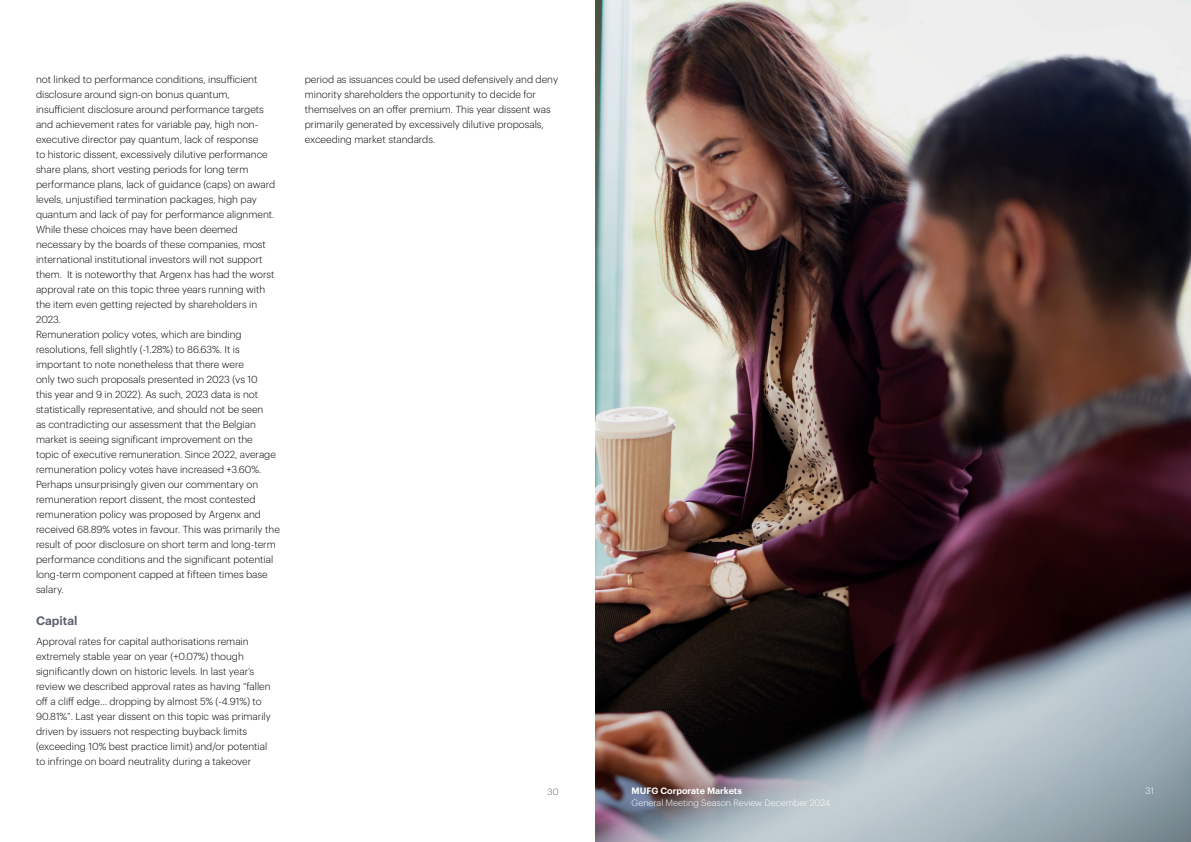
<style>
.page{position:relative;width:1191px;height:842px;background:#fff}
.page>*{position:absolute;margin:0;border:0;box-sizing:border-box;transform-origin:0 0}
.t1{font:600 12px "Graphik";color:#5d6071}
.t2{font:300 10px/15px "Graphik";color:#000}
.t3{font:300 9px "Graphik";color:#fff}
.t4{font:600 9px "Graphik";color:#fff}
.t5{font:300 9px "Graphik";color:#5d6071}
</style>
<div class="page">
<img style="left:595px;top:0;width:596px;height:842px">
<p class="t2" style="left:36px;top:71px;width:245px">not linked to performance conditions, insufficient disclosure around sign-on bonus quantum, insufficient disclosure around performance targets and achievement rates for variable pay, high non&shy;executive director pay quantum, lack of response<br>to historic dissent, excessively dilutive performance share plans, short vesting periods for long term performance plans, lack of guidance (caps) on award levels, unjustified termination packages, high pay quantum and lack of pay for performance alignment.<br>While these choices may have been deemed necessary by the boards of these companies, most international institutional investors will not support them. It is noteworthy that Argenx has had the worst approval rate on this topic three years running with the item even getting rejected by shareholders in 2023.<br>Remuneration policy votes, which are binding resolutions, fell slightly (-1.28%) to 86.63%. It is important to note nonetheless that there were<br>only two such proposals presented in 2023 (vs 10<br>this year and 9 in 2022). As such, 2023 data is not statistically representative, and should not be seen<br>as contradicting our assessment that the Belgian market is seeing significant improvement on the<br>topic of executive remuneration. Since 2022, average remuneration policy votes have increased +3.60%.<br>Perhaps unsurprisingly given our commentary on remuneration report dissent, the most contested remuneration policy was proposed by Argenx and received 68.89% votes in favour. This was primarily the result of poor disclosure on short term and long-term performance conditions and the significant potential long-term component capped at fifteen times base salary.</p>
<p class="t1" style="left:36px;top:611px;width:43px">Capital</p>
<p class="t2" style="left:36px;top:633px;width:236px">Approval rates for capital authorisations remain extremely stable year on year (+0.07%) though significantly down on historic levels. In last year’s review we described approval rates as having “fallen off a cliff edge… dropping by almost 5% (-4.91%) to 90.81%”. Last year dissent on this topic was primarily driven by issuers not respecting buyback limits (exceeding 10% best practice limit) and/or potential to infringe on board neutrality during a takeover</p>
<p class="t2" style="left:305px;top:71px;width:255px">period as issuances could be used defensively and deny minority shareholders the opportunity to decide for themselves on an offer premium. This year dissent was primarily generated by excessively dilutive proposals, exceeding market standards.</p>
<p class="t5" style="left:547px;top:785px;width:13px">30</p>
<p class="t4" style="left:631px;top:784px;width:112px">MUFG Corporate Markets</p>
<p class="t3" style="left:1145px;top:784px;width:10px">31</p>
<p class="t3" style="left:631px;top:796px;width:200px">General Meeting Season Review December 2024</p>
</div>
